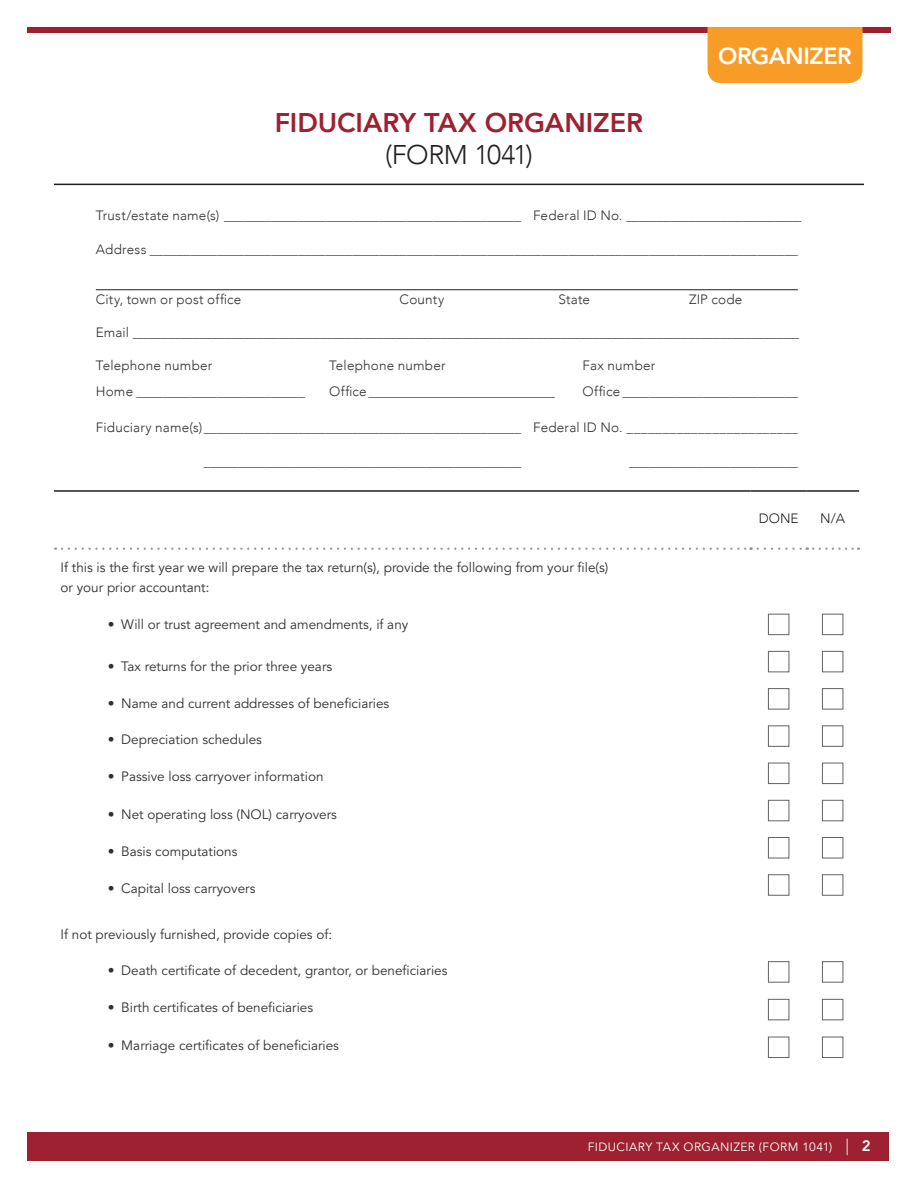
<style>
.page{position:relative;width:918px;height:1188px;background:#fff}
.page>*{position:absolute;margin:0;border:0;box-sizing:border-box;transform-origin:0 0}
.t1{font:800 27px "Avenir LT Com";color:#9d2130}
.t2{font:300 27px "Avenir LT Com";letter-spacing:-.015em;color:#231f20}
.t3{font:800 23.25px "Avenir LT Com";letter-spacing:-.015em;color:#fff}
.t4{font:300 13.5px "Avenir LT Com";letter-spacing:.015em;color:#312f30}
.t5{font:13.5px "Avenir";color:#312f30}
.t6{font:13.5px/19.5px "Avenir LT Com";color:#312f30}
.t7{font:300 13.5px "Avenir LT Com";color:#231f20}
.t8{font:12px "Avenir LT Com";letter-spacing:.04em;color:#fff}
.s1{font-weight:300;font-size:16.5px}
.s2{font-weight:800;font-size:15px}
</style>
<div class="page">
<div style="left:27px;top:1132px;width:862px;height:29px;background:#9d2130"></div>
<div style="left:27px;top:27px;width:864px;height:6px;background:#9d2130"></div>
<hr style="left:54px;top:184px;width:810px;height:1px;background:#231f20">
<div style="left:708px;top:27px;width:154px;height:56px;background:#f89c28"></div>
<hr style="left:96px;top:289px;width:702px;height:1px;background:#231f20">
<svg style="left:62px;top:547px;width:690px;height:3px"></svg>
<svg style="left:758px;top:547px;width:102px;height:3px"></svg>
<hr style="left:54px;top:490px;width:697px;height:2px;background:#231f20">
<hr style="left:751px;top:490px;width:56px;height:2px;background:#231f20">
<hr style="left:807px;top:490px;width:52px;height:2px;background:#231f20">
<div style="left:768px;top:614px;width:21px;height:21px;border:1px solid #636366"></div>
<div style="left:822px;top:614px;width:21px;height:21px;border:1px solid #636366"></div>
<div style="left:768px;top:651px;width:21px;height:21px;border:1px solid #636366"></div>
<div style="left:822px;top:651px;width:21px;height:21px;border:1px solid #636366"></div>
<div style="left:768px;top:688px;width:21px;height:21px;border:1px solid #636366"></div>
<div style="left:822px;top:688px;width:21px;height:21px;border:1px solid #636366"></div>
<div style="left:768px;top:725px;width:21px;height:22px;border:1px solid #636366"></div>
<div style="left:822px;top:725px;width:21px;height:22px;border:1px solid #636366"></div>
<div style="left:768px;top:763px;width:21px;height:21px;border:1px solid #636366"></div>
<div style="left:822px;top:763px;width:21px;height:21px;border:1px solid #636366"></div>
<div style="left:768px;top:800px;width:21px;height:21px;border:1px solid #636366"></div>
<div style="left:822px;top:800px;width:21px;height:21px;border:1px solid #636366"></div>
<div style="left:768px;top:837px;width:21px;height:21px;border:1px solid #636366"></div>
<div style="left:822px;top:837px;width:21px;height:21px;border:1px solid #636366"></div>
<div style="left:768px;top:874px;width:21px;height:22px;border:1px solid #636366"></div>
<div style="left:822px;top:874px;width:21px;height:22px;border:1px solid #636366"></div>
<div style="left:768px;top:961px;width:21px;height:22px;border:1px solid #636366"></div>
<div style="left:822px;top:961px;width:21px;height:22px;border:1px solid #636366"></div>
<div style="left:768px;top:999px;width:21px;height:21px;border:1px solid #636366"></div>
<div style="left:822px;top:999px;width:21px;height:21px;border:1px solid #636366"></div>
<div style="left:768px;top:1037px;width:21px;height:21px;border:1px solid #636366"></div>
<div style="left:822px;top:1037px;width:21px;height:21px;border:1px solid #636366"></div>
<h1 class="t1" style="left:275px;top:106px;width:370px">FIDUCIARY TAX ORGANIZER</h1>
<h1 class="t2" style="left:385px;top:139px;width:149px">(FORM 1041)</h1>
<h2 class="t3" style="left:718px;top:42px;width:135px">ORGANIZER</h2>
<p class="t4" style="left:96px;top:207px;width:707px">Trust/estate name(s) ____________________________________________ Federal ID No. ___________________________</p>
<p class="t4" style="left:96px;top:241px;width:703px">Address ________________________________________________________________________________________________</p>
<p class="t4" style="left:96px;top:291px;width:147px">City, town or post office</p>
<p class="t4" style="left:400px;top:291px;width:46px">County</p>
<p class="t4" style="left:559px;top:291px;width:33px">State</p>
<p class="t4" style="left:689px;top:291px;width:55px">ZIP code</p>
<p class="t4" style="left:96px;top:324px;width:705px">Email _________________________________________________________________________________________________________</p>
<p class="t4" style="left:96px;top:357px;width:118px">Telephone number</p>
<p class="t4" style="left:329px;top:357px;width:118px">Telephone number</p>
<p class="t4" style="left:583px;top:357px;width:74px">Fax number</p>
<p class="t4" style="left:96px;top:383px;width:211px">Home _________________________</p>
<p class="t4" style="left:329px;top:383px;width:227px">Office____________________________</p>
<p class="t4" style="left:583px;top:383px;width:217px">Office __________________________</p>
<p class="t4" style="left:96px;top:420px;width:704px">Fiduciary name(s)_______________________________________________ Federal ID No. ________________________</p>
<p class="t4" style="left:204px;top:454px;width:319px">_______________________________________________</p>
<p class="t4" style="left:629px;top:454px;width:170px">_________________________</p>
<p class="t6" style="left:61px;top:558px;width:549px">If this is the first year we will prepare the tax return(s), provide the following from your file(s) or your prior accountant:</p>
<p class="t5" style="left:108px;top:617px;width:302px">• Will or trust agreement and amendments, if any</p>
<p class="t5" style="left:108px;top:658px;width:226px">• Tax returns for the prior three years</p>
<p class="t5" style="left:108px;top:696px;width:283px">• Name and current addresses of beneficiaries</p>
<p class="t5" style="left:108px;top:732px;width:156px">• Depreciation schedules</p>
<p class="t5" style="left:108px;top:769px;width:217px">• Passive loss carryover information</p>
<p class="t5" style="left:108px;top:806px;width:231px">• Net operating loss (NOL) carryovers</p>
<p class="t5" style="left:108px;top:843px;width:131px">• Basis computations</p>
<p class="t5" style="left:108px;top:881px;width:149px">• Capital loss carryovers</p>
<p class="t5" style="left:61px;top:926px;width:273px">If not previously furnished, provide copies of:</p>
<p class="t5" style="left:108px;top:962px;width:341px">• Death certificate of decedent, grantor, or beneficiaries</p>
<p class="t5" style="left:108px;top:1000px;width:207px">• Birth certificates of beneficiaries</p>
<p class="t5" style="left:108px;top:1038px;width:233px">• Marriage certificates of beneficiaries</p>
<p class="t7" style="left:759px;top:510px;width:41px">DONE</p>
<p class="t7" style="left:820px;top:510px;width:26px">N/A</p>
<p class="t8" style="left:588px;top:1140px;width:284px">FIDUCIARY TAX ORGANIZER (FORM 1041) <span class="s1">|</span> <span class="s2">2</span></p>
</div>
